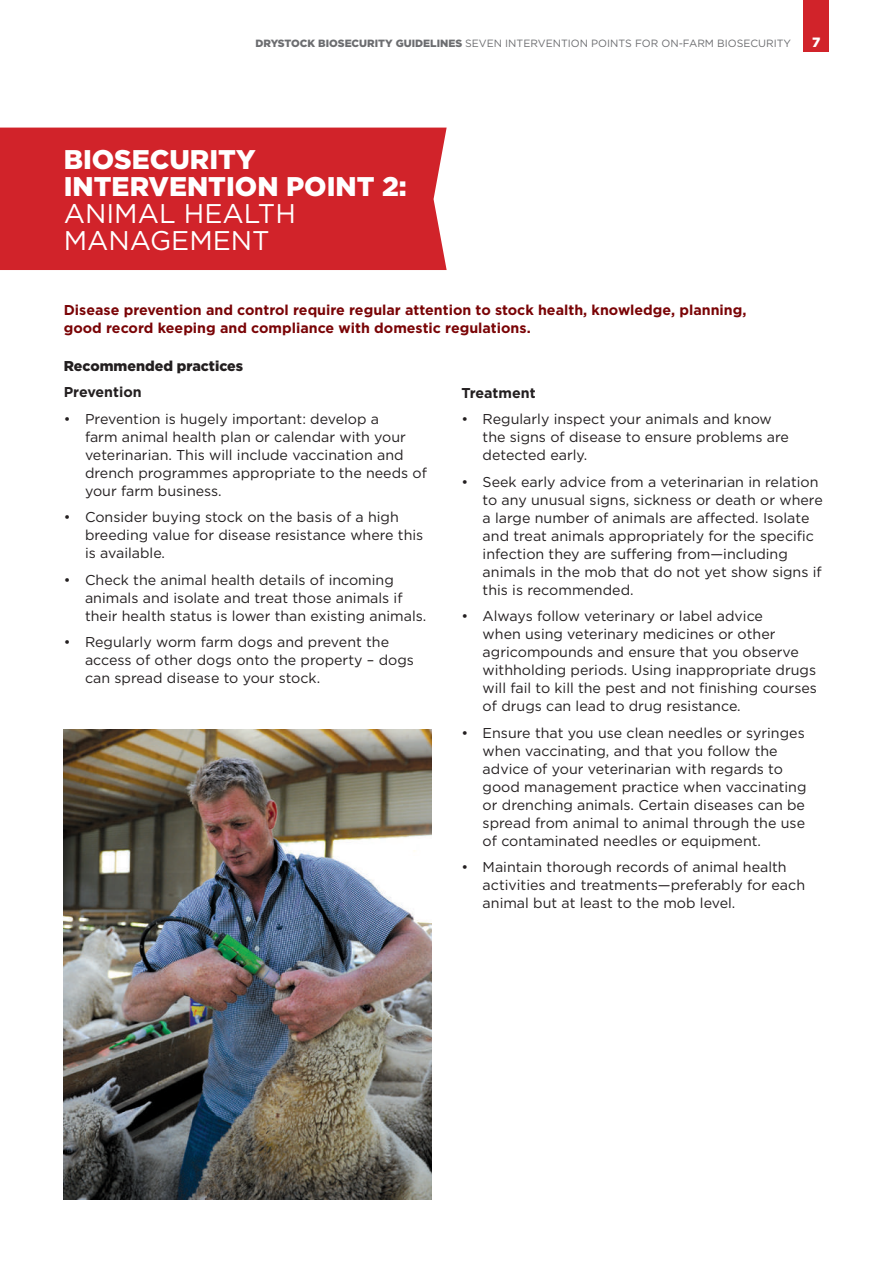
<style>
.page{position:relative;width:893px;height:1263px;background:#fff}
.page>*{position:absolute;margin:0;border:0;box-sizing:border-box;transform-origin:0 0}
.t1{font:900 27px/27px "Gotham";color:#fff}
.t2{font:27px/27px "Gotham";color:#fff}
.t3{font:14.25px/18px "Gotham";color:#231f20}
.t4{font:700 14.25px/18px "Gotham";color:#7a0406}
.t5{font:900 14.25px "Gotham";color:#231f20}
.t6{font:700 14.25px "Gotham";color:#231f20}
.t7{font:900 13.5px "Gotham";color:#fff}
.t8{font:10.5px "Gotham";color:#6c6d70}
.s1{font-weight:900}
</style>
<div class="page">
<div style="left:804px;top:0;width:25px;height:52px;background:#d1232a"></div>
<div style="left:0;top:128px;width:447px;height:142px;background:#d1232a"></div>
<img style="left:64px;top:729px;width:368px;height:470px">
<p class="t8" style="left:255px;top:36px;width:537px"><span class="s1">DRYSTOCK BIOSECURITY GUIDELINES</span> SEVEN INTERVENTION POINTS FOR ON-FARM BIOSECURITY</p>
<p class="t7" style="left:812px;top:33px;width:10px">7</p>
<h1 class="t1" style="left:64px;top:146px;width:344px">BIOSECURITY<br>INTERVENTION POINT 2:</h1>
<h1 class="t2" style="left:64px;top:200px;width:234px">ANIMAL HEALTH<br>MANAGEMENT</h1>
<p class="t4" style="left:64px;top:301px;width:684px">Disease prevention and control require regular attention to stock health, knowledge, planning, good record keeping and compliance with domestic regulations.</p>
<p class="t5" style="left:64px;top:356px;width:181px">Recommended practices</p>
<p class="t6" style="left:64px;top:383px;width:79px">Prevention</p>
<p class="t3" style="left:85px;top:409px;width:343px;text-indent:-21px">• Prevention is hugely important: develop a<br>farm animal health plan or calendar with your veterinarian. This will include vaccination and drench programmes appropriate to the needs of your farm business.</p>
<p class="t3" style="left:85px;top:508px;width:340px;text-indent:-21px">• Consider buying stock on the basis of a high breeding value for disease resistance where this is available.</p>
<p class="t3" style="left:85px;top:570px;width:343px;text-indent:-21px">• Check the animal health details of incoming animals and isolate and treat those animals if their health status is lower than existing animals.</p>
<p class="t3" style="left:85px;top:633px;width:330px;text-indent:-21px">• Regularly worm farm dogs and prevent the access of other dogs onto the property – dogs can spread disease to your stock.</p>
<p class="t6" style="left:461px;top:383px;width:76px">Treatment</p>
<p class="t3" style="left:483px;top:410px;width:308px;text-indent:-21px">• Regularly inspect your animals and know the signs of disease to ensure problems are detected early.</p>
<p class="t3" style="left:483px;top:472px;width:342px;text-indent:-21px">• Seek early advice from a veterinarian in relation to any unusual signs, sickness or death or where a large number of animals are affected. Isolate and treat animals appropriately for the specific infection they are suffering from—including animals in the mob that do not yet show signs if this is recommended.</p>
<p class="t3" style="left:483px;top:607px;width:336px;text-indent:-21px">• Always follow veterinary or label advice<br>when using veterinary medicines or other agricompounds and ensure that you observe withholding periods. Using inappropriate drugs will fail to kill the pest and not finishing courses of drugs can lead to drug resistance.</p>
<p class="t3" style="left:483px;top:723px;width:325px;text-indent:-21px">• Ensure that you use clean needles or syringes when vaccinating, and that you follow the advice of your veterinarian with regards to good management practice when vaccinating or drenching animals. Certain diseases can be spread from animal to animal through the use of contaminated needles or equipment.</p>
<p class="t3" style="left:483px;top:858px;width:324px;text-indent:-21px">• Maintain thorough records of animal health activities and treatments—preferably for each animal but at least to the mob level.</p>
</div>
